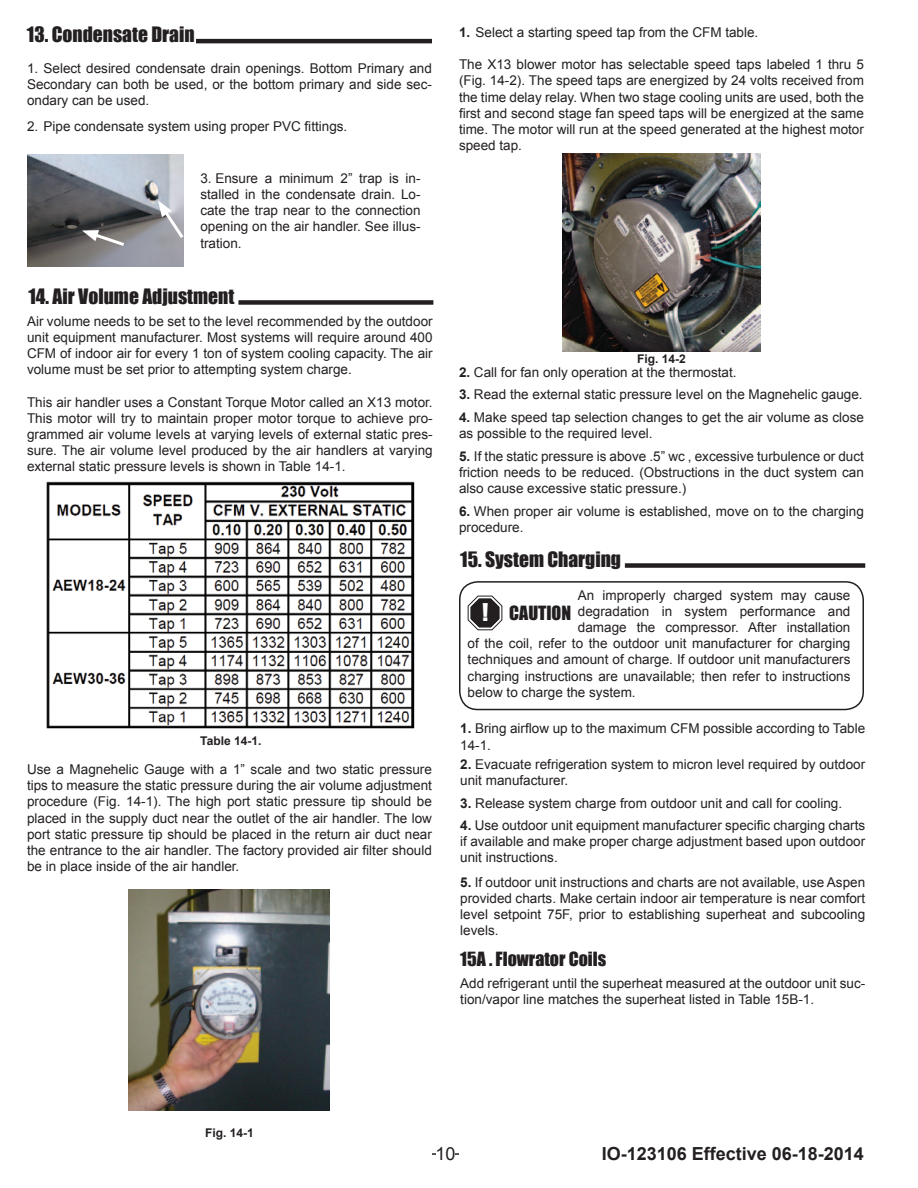
<style>
.page{position:relative;width:918px;height:1188px;background:#fff}
.page>*{position:absolute;margin:0;border:0;box-sizing:border-box;transform-origin:0 0}
.t1{font:19.5px "Impact";color:#231f20}
.t2{font:700 18px "Arial";color:#231f20}
.t3{font:18px "Impact";color:#231f20}
.t4{font:18px "Arial";color:#231f20}
.t5{font:13.5px/16.2px "Arial";color:#231f20;text-align:justify}
.t6{font:700 12px "Arial";color:#231f20}
.s1{font-weight:700}
.s2{font-size:22.5px;color:#fff}
</style>
<div class="page">
<hr style="left:432px;top:1153px;width:27px;height:2px;background:#231f20">
<div style="left:437px;top:1146px;width:18px;height:15px;background:#fff"></div>
<hr style="left:196px;top:39px;width:236px;height:4px;background:#231f20">
<img style="left:27px;top:154px;width:156px;height:112px">
<svg style="left:82px;top:230px;width:45px;height:18px"></svg>
<svg style="left:158px;top:201px;width:26px;height:40px"></svg>
<img style="left:562px;top:153px;width:199px;height:198px">
<img style="left:46px;top:481px;width:369px;height:248px">
<div style="left:238px;top:300px;width:195px;height:5px;background:#231f20"></div>
<div style="left:625px;top:563px;width:240px;height:5px;background:#231f20"></div>
<div style="left:459px;top:581px;width:405px;height:129px;border:2px solid #231f20;border-radius:18px"></div>
<svg style="left:467px;top:595px;width:36px;height:36px"></svg>
<img style="left:129px;top:889px;width:200px;height:221px">
<h1 class="t1" style="left:27px;top:20px;width:169px">13. Condensate Drain</h1>
<p class="t5" style="left:27px;top:60px;width:406px">1. Select desired condensate drain openings. Bottom Primary and Secondary can both be used, or the bottom primary and side sec&shy;ondary can be used.</p>
<p class="t5" style="left:27px;top:118px;width:322px">2. Pipe condensate system using proper PVC fittings.</p>
<p class="t5" style="left:200px;top:170px;width:222px">3. Ensure a minimum 2” trap is in&shy;stalled in the condensate drain. Lo&shy;cate the trap near to the connection opening on the air handler. See illus&shy;tration.</p>
<h1 class="t1" style="left:28px;top:281px;width:207px">14. Air Volume Adjustment</h1>
<p class="t5" style="left:27px;top:313px;width:407px">Air volume needs to be set to the level recommended by the outdoor unit equipment manufacturer. Most systems will require around 400<br>CFM of indoor air for every 1 ton of system cooling capacity. The air volume must be set prior to attempting system charge.</p>
<p class="t5" style="left:27px;top:394px;width:407px">This air handler uses a Constant Torque Motor called an X13 motor.<br>This motor will try to maintain proper motor torque to achieve pro&shy;grammed air volume levels at varying levels of external static pres&shy;sure. The air volume level produced by the air handlers at varying external static pressure levels is shown in Table 14-1.</p>
<p class="t6" style="left:200px;top:732px;width:63px">Table 14-1.</p>
<p class="t5" style="left:27px;top:761px;width:407px">Use a Magnehelic Gauge with a 1” scale and two static pressure tips to measure the static pressure during the air volume adjustment procedure (Fig. 14-1). The high port static pressure tip should be placed in the supply duct near the outlet of the air handler. The low port static pressure tip should be placed in the return air duct near the entrance to the air handler. The factory provided air filter should be in place inside of the air handler.</p>
<p class="t5" style="left:459px;top:24px;width:301px"><span class="s1">1.</span> Select a starting speed tap from the CFM table.</p>
<p class="t5" style="left:459px;top:56px;width:406px">The X13 blower motor has selectable speed taps labeled 1 thru 5 (Fig. 14-2). The speed taps are energized by 24 volts received from the time delay relay. When two stage cooling units are used, both the first and second stage fan speed taps will be energized at the same time. The motor will run at the speed generated at the highest motor speed tap.</p>
<p class="t6" style="left:637px;top:351px;width:50px">Fig. 14-2</p>
<p class="t5" style="left:459px;top:364px;width:279px"><span class="s1">2.</span> Call for fan only operation at the thermostat.</p>
<p class="t5" style="left:459px;top:386px;width:405px"><span class="s1">3.</span> Read the external static pressure level on the Magnehelic gauge.</p>
<p class="t5" style="left:459px;top:409px;width:406px"><span class="s1">4.</span> Make speed tap selection changes to get the air volume as close as possible to the required level.</p>
<p class="t5" style="left:459px;top:448px;width:406px"><span class="s1">5.</span> If the static pressure is above .5” wc , excessive turbulence or duct friction needs to be reduced. (Obstructions in the duct system can also cause excessive static pressure.)</p>
<p class="t5" style="left:459px;top:503px;width:406px"><span class="s1">6.</span> When proper air volume is established, move on to the charging procedure.</p>
<h1 class="t1" style="left:460px;top:544px;width:162px">15. System Charging</h1>
<p class="t5" style="left:578px;top:587px;width:274px">An improperly charged system may cause</p>
<p class="t5" style="left:578px;top:603px;width:274px">degradation in system performance and</p>
<p class="t5" style="left:578px;top:619px;width:274px">damage the compressor. After installation</p>
<p class="t5" style="left:468px;top:635px;width:384px">of the coil, refer to the outdoor unit manufacturer for charging</p>
<p class="t5" style="left:468px;top:651px;width:384px">techniques and amount of charge. If outdoor unit manufacturers</p>
<p class="t5" style="left:468px;top:668px;width:384px">charging instructions are unavailable; then refer to instructions</p>
<p class="t5" style="left:468px;top:684px;width:170px">below to charge the system.</p>
<h2 class="t3" style="left:482px;top:599px;width:91px"><span class="s2">!</span> CAUTION</h2>
<p class="t5" style="left:460px;top:721px;width:406px"><span class="s1">1.</span> Bring airflow up to the maximum CFM possible according to Table<br>14-1.</p>
<p class="t5" style="left:460px;top:756px;width:406px"><span class="s1">2.</span> Evacuate refrigeration system to micron level required by outdoor unit manufacturer.</p>
<p class="t5" style="left:460px;top:795px;width:383px"><span class="s1">3.</span> Release system charge from outdoor unit and call for cooling.</p>
<p class="t5" style="left:460px;top:817px;width:406px"><span class="s1">4.</span> Use outdoor unit equipment manufacturer specific charging charts if available and make proper charge adjustment based upon outdoor unit instructions.</p>
<p class="t5" style="left:460px;top:874px;width:406px"><span class="s1">5.</span> If outdoor unit instructions and charts are not available, use Aspen provided charts. Make certain indoor air temperature is near comfort level setpoint 75F, prior to establishing superheat and subcooling levels.</p>
<h2 class="t3" style="left:460px;top:945px;width:147px">15A . Flowrator Coils</h2>
<p class="t5" style="left:460px;top:975px;width:406px">Add refrigerant until the superheat measured at the outdoor unit suc&shy;tion/vapor line matches the superheat listed in Table 15B-1.</p>
<p class="t6" style="left:205px;top:1125px;width:50px">Fig. 14-1</p>
<h2 class="t4" style="left:435px;top:1141px;width:22px">10</h2>
<h2 class="t2" style="left:602px;top:1141px;width:264px">IO-123106 Effective 06-18-2014</h2>
</div>
